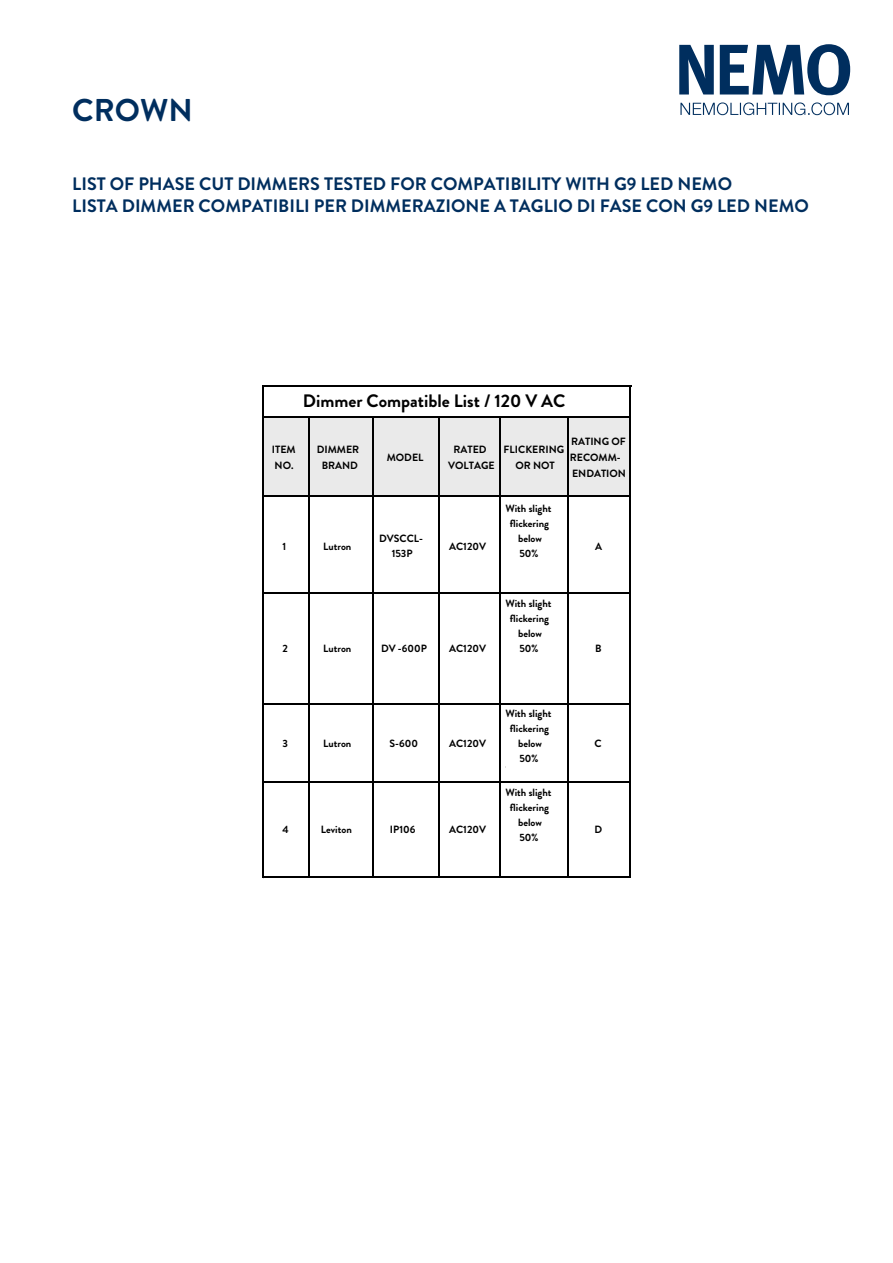
<style>
.page{position:relative;width:893px;height:1263px;background:#fff}
.page>*{position:absolute;margin:0;border:0;box-sizing:border-box;transform-origin:0 0}
.t1{font:700 31.5px "Brandon Grotesque";color:#002e5e}
.t2{font:700 18px/21.6px "Brandon Grotesque";color:#002e5e}
.t3{font:700 18px "Brandon Grotesque";color:#000}
.t4{font:700 10.5px/15.1px "Brandon Grotesque";color:#000;text-align:center}
</style>
<div class="page">
<div style="left:262px;top:418px;width:368px;height:78px;background:#eaeaea"></div>
<hr style="left:262px;top:385px;width:1px;height:493px;background:#000">
<hr style="left:630px;top:385px;width:1px;height:491px;background:#000">
<hr style="left:308px;top:418px;width:1px;height:460px;background:#000">
<hr style="left:372px;top:418px;width:1px;height:460px;background:#000">
<hr style="left:438px;top:418px;width:2px;height:460px;background:#000">
<hr style="left:500px;top:418px;width:1px;height:459px;background:#000">
<hr style="left:567px;top:418px;width:1px;height:459px;background:#000">
<hr style="left:263px;top:593px;width:368px;height:1px;background:#000">
<hr style="left:263px;top:703px;width:368px;height:1px;background:#000">
<hr style="left:263px;top:782px;width:368px;height:1px;background:#000">
<hr style="left:263px;top:876px;width:368px;height:1px;background:#000">
<hr style="left:262px;top:385px;width:369px;height:1px;background:#000">
<hr style="left:262px;top:417px;width:368px;height:1px;background:#000">
<hr style="left:262px;top:495px;width:368px;height:1px;background:#000">
<svg style="left:679px;top:45px;width:35px;height:50px"></svg>
<svg style="left:720px;top:44px;width:130px;height:51px"></svg>
<svg style="left:680px;top:102px;width:169px;height:13px"></svg>
<h1 class="t1" style="left:72px;top:88px;width:122px">CROWN</h1>
<h2 class="t2" style="left:72px;top:173px;width:738px">LIST OF PHASE CUT DIMMERS TESTED FOR COMPATIBILITY WITH G9 LED NEMO<br>LISTA DIMMER COMPATIBILI PER DIMMERAZIONE A TAGLIO DI FASE CON G9 LED NEMO</h2>
<h2 class="t3" style="left:303px;top:388px;width:264px">Dimmer Compatible List / 120 V AC</h2>
<p class="t4" style="left:272px;top:442px;width:25px;line-height:15.6px;text-align:left">ITEM<br>NO.</p>
<p class="t4" style="left:317px;top:442px;width:44px;line-height:15.6px">DIMMER<br>BRAND</p>
<p class="t4" style="left:387px;top:450px;width:38px">MODEL</p>
<p class="t4" style="left:448px;top:442px;width:48px;line-height:15.6px">RATED<br>VOLTAGE</p>
<p class="t4" style="left:504px;top:442px;width:62px;line-height:15.6px">FLICKERING<br>OR NOT</p>
<p class="t4" style="left:570px;top:434px;width:58px;line-height:15.6px;text-align:left">RATING OF<br>RECOMM-<br>ENDATION</p>
<p class="t4" style="left:282px;top:539px;width:5px">1</p>
<p class="t4" style="left:323px;top:539px;width:30px">Lutron</p>
<p class="t4" style="left:379px;top:531px;width:45px">DVSCCL-<br>153P</p>
<p class="t4" style="left:449px;top:539px;width:38px">AC120V</p>
<p class="t4" style="left:505px;top:501px;width:48px">With slight flickering below<br>50%</p>
<p class="t4" style="left:595px;top:539px;width:8px">A</p>
<p class="t4" style="left:282px;top:641px;width:7px">2</p>
<p class="t4" style="left:323px;top:641px;width:30px">Lutron</p>
<p class="t4" style="left:381px;top:641px;width:47px">DV -600P</p>
<p class="t4" style="left:449px;top:641px;width:38px">AC120V</p>
<p class="t4" style="left:505px;top:595px;width:48px">With slight flickering below<br>50%</p>
<p class="t4" style="left:595px;top:641px;width:8px">B</p>
<p class="t4" style="left:282px;top:736px;width:7px">3</p>
<p class="t4" style="left:282px;top:822px;width:8px">4</p>
<p class="t4" style="left:323px;top:736px;width:30px">Lutron</p>
<p class="t4" style="left:321px;top:822px;width:32px">Leviton</p>
<p class="t4" style="left:389px;top:736px;width:30px">S-600</p>
<p class="t4" style="left:390px;top:822px;width:27px">IP106</p>
<p class="t4" style="left:449px;top:736px;width:38px">AC120V</p>
<p class="t4" style="left:449px;top:822px;width:38px">AC120V</p>
<p class="t4" style="left:505px;top:706px;width:48px">With slight flickering below<br>50%</p>
<p class="t4" style="left:505px;top:784px;width:48px">With slight flickering below<br>50%</p>
<p class="t4" style="left:595px;top:736px;width:9px">C</p>
<p class="t4" style="left:595px;top:822px;width:9px">D</p>
</div>
